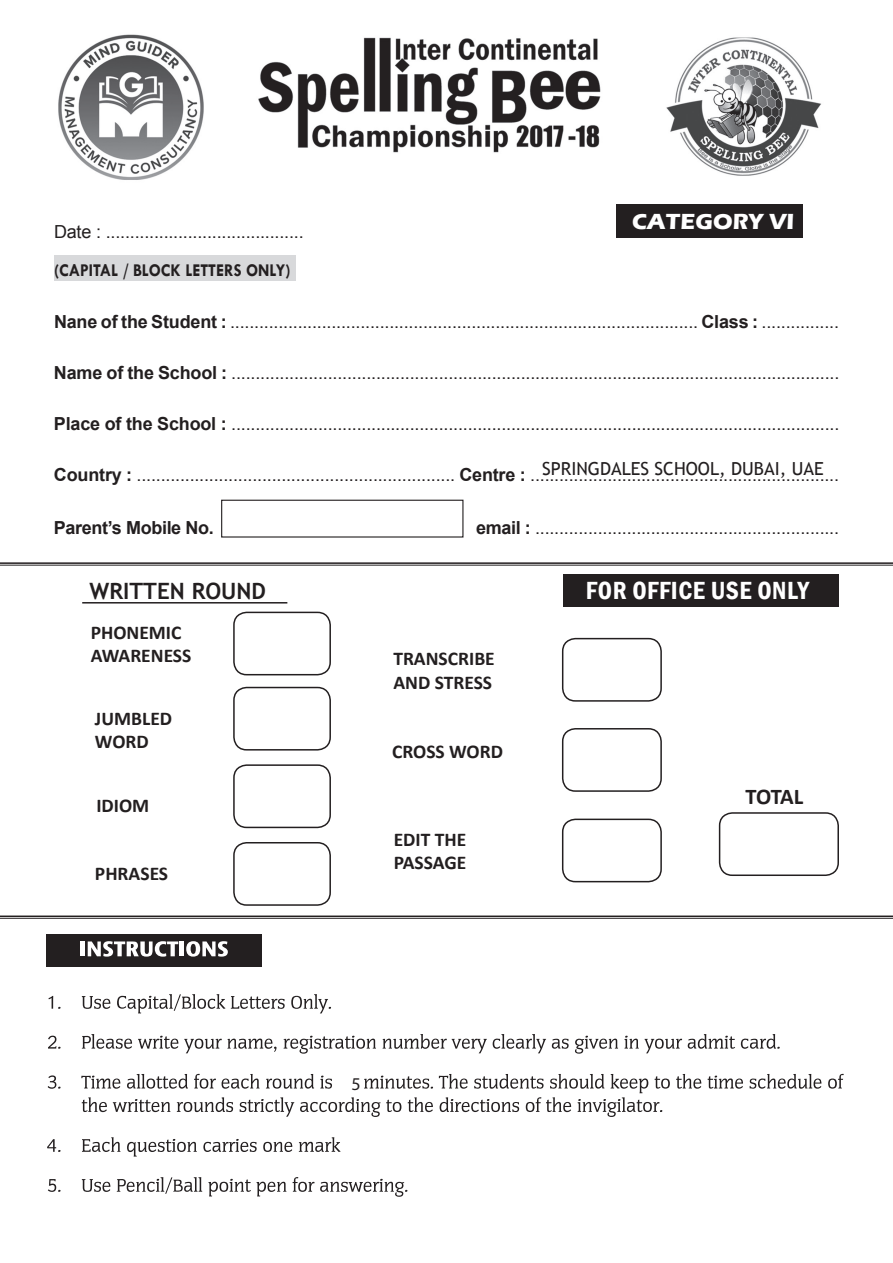
<style>
.page{position:relative;width:893px;height:1263px;background:#fff}
.page>*{position:absolute;margin:0;border:0;box-sizing:border-box;transform-origin:0 0}
.t1{font:600 condensed 25.5px "Franklin Gothic";letter-spacing:.02em;color:#fff}
.t2{font:700 22.5px "Trebuchet MS";color:#231f20}
.t3{font:700 22.5px "Eras ITC";letter-spacing:.01em;color:#fff}
.t4{font:700 22.5px "Calibri";letter-spacing:-.025em;color:#231f20}
.t5{font:700 19.5px/23.4px "Calibri";color:#231f20}
.t6{font:700 18.15px "Tw Cen";color:#231f20;scale:.91 1}
.t7{font:18px "Arial";color:#231f20}
.t8{font:18px "Trebuchet MS";color:#231f20}
.t9{font:700 18px "Arial";letter-spacing:-.02em;color:#231f20}
.t10{font:18px "Myriad Pro";color:#231f20}
.s1{font-weight:700}
</style>
<div class="page">
<img style="left:0;top:34px;width:893px;height:1163px">
<div style="left:54px;top:255px;width:242px;height:26px;background:#d8d9db"></div>
<div style="left:221px;top:500px;width:242px;height:37px;border:1px solid #231f20"></div>
<hr style="left:0;top:562px;width:893px;height:2px;background:#231f20">
<hr style="left:0;top:565px;width:893px;height:1px;background:#231f20">
<hr style="left:0;top:915px;width:893px;height:2px;background:#231f20">
<hr style="left:0;top:918px;width:893px;height:1px;background:#231f20">
<div style="left:46px;top:933px;width:215px;height:33px;background:#231f20"></div>
<hr style="left:81px;top:941px;width:4px;height:15px;background:#fff">
<svg style="left:88px;top:941px;width:90px;height:16px"></svg>
<hr style="left:180px;top:941px;width:4px;height:15px;background:#fff">
<svg style="left:186px;top:941px;width:42px;height:15px"></svg>
<svg style="left:48px;top:996px;width:13px;height:13px"></svg>
<svg style="left:82px;top:996px;width:28px;height:13px"></svg>
<svg style="left:117px;top:994px;width:108px;height:19px"></svg>
<svg style="left:231px;top:996px;width:54px;height:13px"></svg>
<svg style="left:291px;top:994px;width:40px;height:19px"></svg>
<svg style="left:48px;top:1036px;width:13px;height:13px"></svg>
<svg style="left:82px;top:1034px;width:50px;height:15px"></svg>
<svg style="left:138px;top:1036px;width:40px;height:13px"></svg>
<svg style="left:184px;top:1038px;width:92px;height:15px"></svg>
<svg style="left:284px;top:1036px;width:92px;height:18px"></svg>
<svg style="left:383px;top:1034px;width:104px;height:19px"></svg>
<svg style="left:493px;top:1034px;width:53px;height:19px"></svg>
<svg style="left:552px;top:1039px;width:17px;height:10px"></svg>
<svg style="left:575px;top:1036px;width:43px;height:18px"></svg>
<svg style="left:624px;top:1036px;width:58px;height:17px"></svg>
<svg style="left:688px;top:1034px;width:47px;height:15px"></svg>
<svg style="left:741px;top:1034px;width:39px;height:15px"></svg>
<svg style="left:48px;top:1075px;width:13px;height:14px"></svg>
<svg style="left:81px;top:1075px;width:39px;height:14px"></svg>
<svg style="left:127px;top:1074px;width:61px;height:15px"></svg>
<svg style="left:194px;top:1074px;width:22px;height:14px"></svg>
<svg style="left:222px;top:1074px;width:37px;height:15px"></svg>
<svg style="left:266px;top:1074px;width:48px;height:15px"></svg>
<svg style="left:320px;top:1075px;width:12px;height:14px"></svg>
<svg style="left:364px;top:1075px;width:69px;height:14px"></svg>
<svg style="left:676px;top:1074px;width:25px;height:15px"></svg>
<svg style="left:708px;top:1075px;width:35px;height:14px"></svg>
<svg style="left:750px;top:1074px;width:71px;height:15px"></svg>
<svg style="left:828px;top:1074px;width:16px;height:14px"></svg>
<svg style="left:82px;top:1097px;width:25px;height:15px"></svg>
<svg style="left:113px;top:1099px;width:57px;height:13px"></svg>
<svg style="left:177px;top:1097px;width:56px;height:15px"></svg>
<svg style="left:240px;top:1097px;width:54px;height:20px"></svg>
<svg style="left:300px;top:1097px;width:101px;height:20px"></svg>
<svg style="left:408px;top:1097px;width:25px;height:15px"></svg>
<svg style="left:439px;top:1074px;width:231px;height:43px"></svg>
<svg style="left:47px;top:1139px;width:14px;height:13px"></svg>
<svg style="left:82px;top:1137px;width:38px;height:15px"></svg>
<svg style="left:127px;top:1139px;width:70px;height:18px"></svg>
<svg style="left:203px;top:1139px;width:54px;height:13px"></svg>
<svg style="left:263px;top:1142px;width:29px;height:10px"></svg>
<svg style="left:299px;top:1137px;width:41px;height:15px"></svg>
<svg style="left:48px;top:1179px;width:13px;height:13px"></svg>
<svg style="left:82px;top:1179px;width:28px;height:13px"></svg>
<svg style="left:117px;top:1177px;width:85px;height:17px"></svg>
<svg style="left:208px;top:1179px;width:78px;height:17px"></svg>
<svg style="left:293px;top:1177px;width:114px;height:20px"></svg>
<div style="left:617px;top:204px;width:186px;height:33px;background:#231f20"></div>
<div style="left:563px;top:574px;width:276px;height:33px;background:#231f20"></div>
<div style="left:233px;top:612px;width:98px;height:63px;border:2px solid #231f20;border-radius:13px"></div>
<div style="left:233px;top:687px;width:98px;height:63px;border:2px solid #231f20;border-radius:13px"></div>
<div style="left:562px;top:638px;width:100px;height:64px;border:2px solid #231f20;border-radius:13px"></div>
<div style="left:233px;top:764px;width:98px;height:64px;border:2px solid #231f20;border-radius:13px"></div>
<div style="left:233px;top:842px;width:98px;height:64px;border:2px solid #231f20;border-radius:13px"></div>
<div style="left:562px;top:728px;width:100px;height:64px;border:2px solid #231f20;border-radius:13px"></div>
<div style="left:562px;top:819px;width:100px;height:63px;border:2px solid #231f20;border-radius:13px"></div>
<div style="left:719px;top:812px;width:120px;height:64px;border:2px solid #231f20;border-radius:13px"></div>
<hr style="left:82px;top:602px;width:205px;height:1px;background:#231f20">
<p class="t7" style="left:54px;top:220px;width:251px">Date : .........................................</p>
<p class="t6" style="left:54px;top:259px;width:261px">(CAPITAL / BLOCK LETTERS ONLY)</p>
<p class="t3" style="left:632px;top:208px;width:164px">CATEGORY VI</p>
<p class="t7" style="left:54px;top:310px;width:786px"><span class="s1">Nane of the Student :</span> ................................................................................................. <span class="s1">Class :</span> ................</p>
<p class="t7" style="left:54px;top:361px;width:787px"><span class="s1">Name of the School :</span> ..............................................................................................................................</p>
<p class="t7" style="left:54px;top:412px;width:787px"><span class="s1">Place of the School :</span> ..............................................................................................................................</p>
<p class="t7" style="left:54px;top:463px;width:787px"><span class="s1">Country :</span> .................................................................. <span class="s1">Centre :</span> ................................................................</p>
<p class="t9" style="left:54px;top:516px;width:161px">Parent’s Mobile No.</p>
<p class="t7" style="left:476px;top:516px;width:364px"><span class="s1">email :</span> ...............................................................</p>
<p class="t8" style="left:542px;top:458px;width:283px">SPRINGDALES SCHOOL, DUBAI, UAE</p>
<p class="t2" style="left:90px;top:577px;width:178px">WRITTEN ROUND</p>
<h1 class="t1" style="left:586px;top:574px;width:225px">FOR OFFICE USE ONLY</h1>
<p class="t5" style="left:91px;top:620px;width:102px">PHONEMIC<br>AWARENESS</p>
<p class="t5" style="left:393px;top:646px;width:103px">TRANSCRIBE<br>AND STRESS</p>
<p class="t5" style="left:95px;top:706px;width:79px">JUMBLED<br>WORD</p>
<p class="t5" style="left:96px;top:793px;width:54px">IDIOM</p>
<p class="t5" style="left:95px;top:861px;width:75px">PHRASES</p>
<p class="t5" style="left:392px;top:738px;width:113px">CROSS WORD</p>
<p class="t5" style="left:394px;top:827px;width:74px">EDIT THE<br>PASSAGE</p>
<p class="t10" style="left:351px;top:1072px;width:11px">5</p>
<p class="t4" style="left:746px;top:782px;width:59px">TOTAL</p>
</div>
